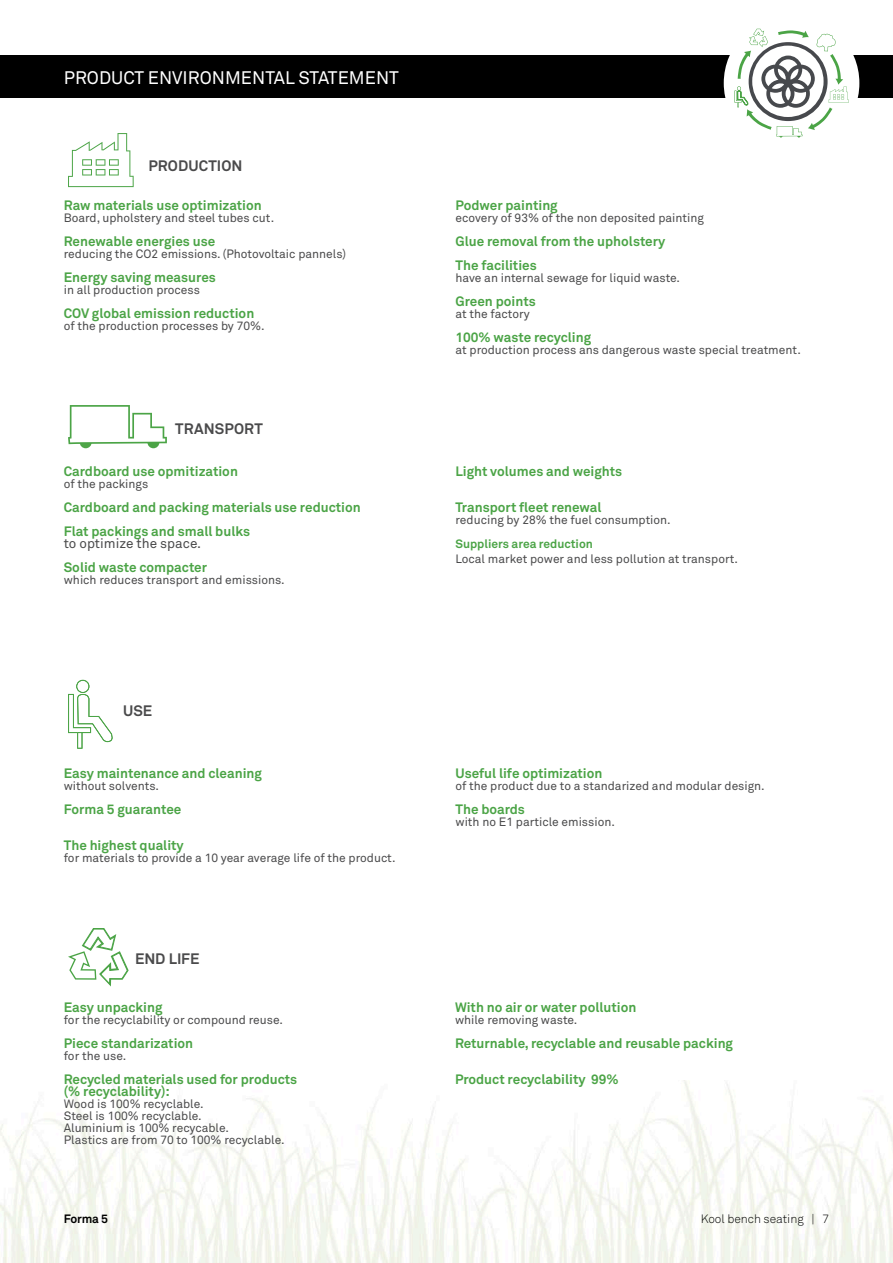
<style>
.page{position:relative;width:893px;height:1263px;background:#fff}
.page>*{position:absolute;margin:0;border:0;box-sizing:border-box;transform-origin:0 0}
.t1{font:18px "Akkurat";color:#fff}
.t2{font:700 15px "Akkurat";letter-spacing:.005em;color:#4a4a4b}
.t3{font:700 13.5px/24px "Akkurat";color:#4ba446}
.t4{font:13.5px "Akkurat";color:#4a4a4b}
.t5{font:12px/12px "Akkurat";color:#4a4a4b}
.t6{font:700 12px "Akkurat";color:#4ba446}
.t7{font:300 12px "Akkurat";color:#000}
.t8{font:700 12px "Akkurat";letter-spacing:-.02em;color:#000}
</style>
<div class="page">
<div style="left:0;top:55px;width:893px;height:43px;background:#000"></div>
<div style="left:724px;top:15px;width:135px;height:136px;background:#fff;border-radius:50%"></div>
<svg style="left:735px;top:29px;width:114px;height:109px"></svg>
<img style="left:0;top:1080px;width:893px;height:183px">
<svg style="left:68px;top:133px;width:66px;height:54px"></svg>
<div style="left:80px;top:437px;width:12px;height:11px;background:#4fa548;border-radius:50%"></div>
<div style="left:147px;top:437px;width:12px;height:11px;background:#4ba446;border-radius:50%"></div>
<svg style="left:68px;top:405px;width:99px;height:39px"></svg>
<svg style="left:68px;top:680px;width:45px;height:69px"></svg>
<svg style="left:68px;top:928px;width:61px;height:58px"></svg>
<h1 class="t1" style="left:64px;top:66px;width:337px">PRODUCT ENVIRONMENTAL STATEMENT</h1>
<p class="t2" style="left:148px;top:156px;width:96px">PRODUCTION</p>
<p class="t3" style="left:64px;top:193px;width:200px">Raw materials use optimization</p>
<p class="t5" style="left:64px;top:212px;width:212px">Board, upholstery and steel tubes cut.</p>
<p class="t3" style="left:64px;top:229px;width:153px">Renewable energies use</p>
<p class="t5" style="left:64px;top:248px;width:284px">reducing the CO2 emissions. (Photovoltaic pannels)</p>
<p class="t3" style="left:64px;top:265px;width:154px">Energy saving measures</p>
<p class="t5" style="left:64px;top:284px;width:138px">in all production process</p>
<p class="t3" style="left:64px;top:301px;width:192px">COV global emission reduction</p>
<p class="t5" style="left:64px;top:320px;width:202px">of the production processes by 70%.</p>
<p class="t2" style="left:175px;top:419px;width:89px">TRANSPORT</p>
<p class="t3" style="left:64px;top:459px;width:176px">Cardboard use opmitization</p>
<p class="t5" style="left:64px;top:478px;width:86px">of the packings</p>
<p class="t3" style="left:64px;top:495px;width:299px">Cardboard and packing materials use reduction<br>Flat packings and small bulks</p>
<p class="t4" style="left:64px;top:535px;width:139px">to optimize the space.</p>
<p class="t3" style="left:64px;top:555px;width:145px">Solid waste compacter</p>
<p class="t5" style="left:64px;top:574px;width:222px">which reduces transport and emissions.</p>
<p class="t2" style="left:123px;top:702px;width:31px">USE</p>
<p class="t3" style="left:64px;top:761px;width:200px">Easy maintenance and cleaning</p>
<p class="t5" style="left:64px;top:779px;width:97px">without solvents.</p>
<p class="t3" style="left:64px;top:797px;width:119px">Forma 5 guarantee</p>
<p class="t3" style="left:64px;top:833px;width:122px">The highest quality</p>
<p class="t5" style="left:64px;top:851px;width:333px">for materials to provide a 10 year average life of the product.</p>
<p class="t2" style="left:135px;top:949px;width:66px">END LIFE</p>
<p class="t3" style="left:64px;top:995px;width:100px">Easy unpacking</p>
<p class="t5" style="left:64px;top:1014px;width:221px">for the recyclability or compound reuse.</p>
<p class="t3" style="left:64px;top:1031px;width:131px">Piece standarization</p>
<p class="t5" style="left:64px;top:1050px;width:64px">for the use.</p>
<p class="t3" style="left:64px;top:1073px;width:235px;line-height:12px">Recycled materials used for products (% recyclability):</p>
<p class="t5" style="left:64px;top:1098px;width:222px">Wood is 100% recyclable.<br>Steel is 100% recyclable.<br>Aluminium is 100% recycable.<br>Plastics are from 70 to 100% recyclable.</p>
<p class="t8" style="left:64px;top:1211px;width:46px">Forma 5</p>
<p class="t3" style="left:455px;top:193px;width:104px">Podwer painting</p>
<p class="t5" style="left:455px;top:212px;width:250px">ecovery of 93% of the non deposited painting</p>
<p class="t3" style="left:455px;top:229px;width:211px">Glue removal from the upholstery<br>The facilities</p>
<p class="t5" style="left:455px;top:272px;width:226px">have an internal sewage for liquid waste.</p>
<p class="t3" style="left:455px;top:289px;width:82px">Green points</p>
<p class="t5" style="left:455px;top:308px;width:76px">at the factory</p>
<p class="t3" style="left:455px;top:325px;width:137px">100% waste recycling</p>
<p class="t5" style="left:455px;top:344px;width:347px">at production process ans dangerous waste special treatment.</p>
<p class="t3" style="left:455px;top:459px;width:168px">Light volumes and weights</p>
<p class="t3" style="left:455px;top:495px;width:148px">Transport fleet renewal</p>
<p class="t5" style="left:455px;top:514px;width:217px">reducing by 28% the fuel consumption.</p>
<p class="t6" style="left:455px;top:536px;width:139px">Suppliers area reduction</p>
<p class="t5" style="left:455px;top:552px;width:284px">Local market power and less pollution at transport.</p>
<p class="t3" style="left:455px;top:761px;width:148px">Useful life optimization</p>
<p class="t5" style="left:455px;top:779px;width:311px">of the product due to a standarized and modular design.</p>
<p class="t3" style="left:455px;top:797px;width:71px">The boards</p>
<p class="t5" style="left:455px;top:815px;width:161px">with no E1 particle emission.</p>
<p class="t3" style="left:455px;top:995px;width:183px">With no air or water pollution</p>
<p class="t5" style="left:455px;top:1014px;width:124px">while removing waste.</p>
<p class="t3" style="left:455px;top:1031px;width:280px">Returnable, recyclable and reusable packing</p>
<p class="t3" style="left:455px;top:1067px;width:165px">Product recyclability 99%</p>
<p class="t7" style="left:701px;top:1211px;width:130px">Kool bench seating | 7</p>
</div>
